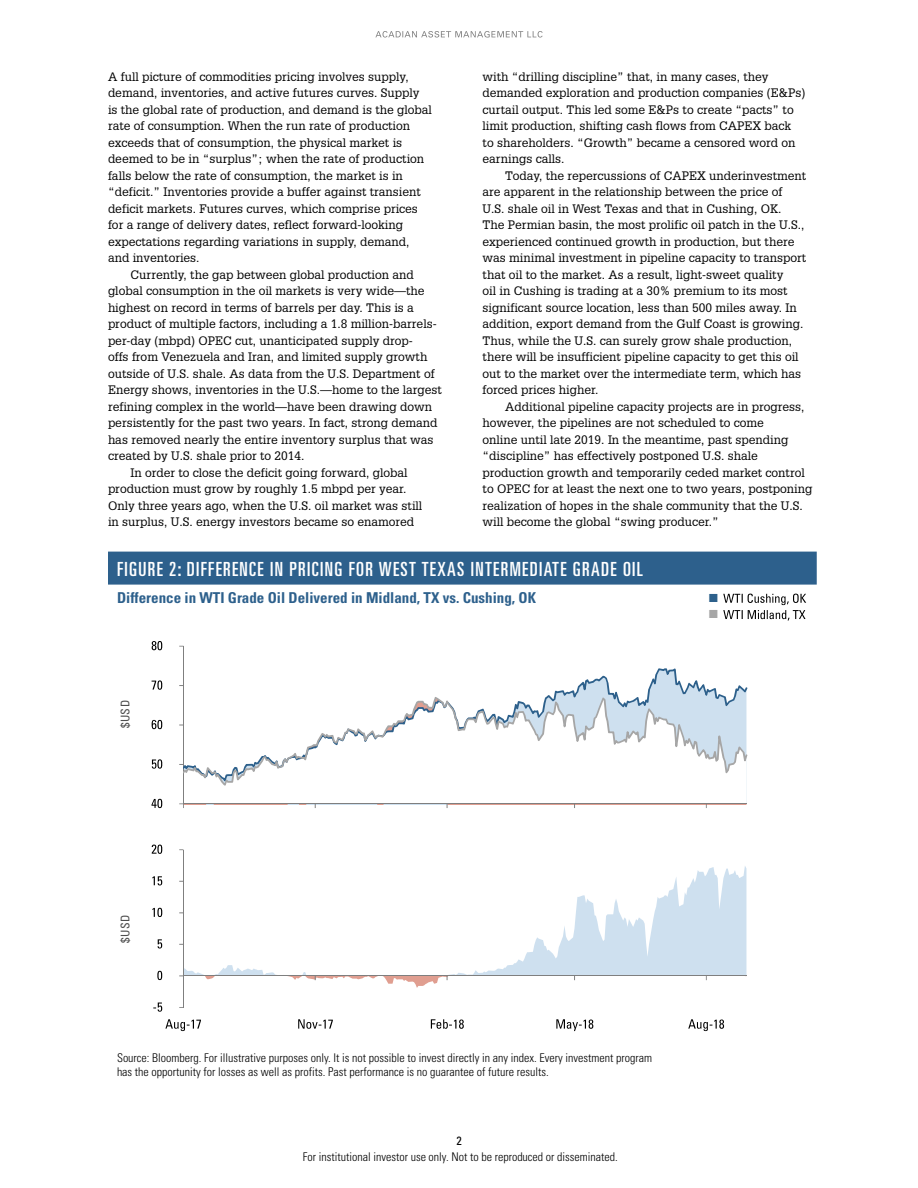
<style>
.page{position:relative;width:918px;height:1188px;background:#fff}
.page>*{position:absolute;margin:0;border:0;box-sizing:border-box;transform-origin:0 0}
.chart-header{font:ultra-condensed 19.5px "Univers LT Std";letter-spacing:.07em;color:#fff}
.chart-description{font:700 condensed 15px "Univers LT Std";color:#2d608c}
.body{font:12px/16.5px "Glypha LT Std";color:#000}
.body-first{font:12px/16.5px "Glypha LT Std";color:#000}
.chart-disclosure{font:300 condensed 12px/13.8px "Univers LT Std";color:#000}
.chart-axis-label{font:condensed 12px "Univers LT Std";letter-spacing:.04em;color:#4d4d4d}
.t1{font:condensed 12px "Univers LT Std";color:#000}
</style>
<div class="page">
<svg style="left:375px;top:31px;width:168px;height:7px"></svg>
<div style="left:108px;top:552px;width:709px;height:33px;background:#2d608c"></div>
<svg style="left:184px;top:866px;width:562px;height:109px"></svg>
<hr style="left:183px;top:850px;width:1px;height:157px;background:#7f7f7f">
<svg style="left:179px;top:975px;width:567px;height:13px"></svg>
<svg style="left:153px;top:1003px;width:9px;height:9px"></svg>
<svg style="left:157px;top:971px;width:5px;height:9px"></svg>
<svg style="left:158px;top:939px;width:4px;height:10px"></svg>
<svg style="left:152px;top:908px;width:10px;height:9px"></svg>
<svg style="left:152px;top:876px;width:10px;height:9px"></svg>
<svg style="left:152px;top:845px;width:10px;height:9px"></svg>
<svg style="left:165px;top:1019px;width:559px;height:12px"></svg>
<hr style="left:183px;top:646px;width:1px;height:158px;background:#7f7f7f">
<hr style="left:183px;top:803px;width:563px;height:1px;background:#7f7f7f">
<svg style="left:179px;top:803px;width:5px;height:5px"></svg>
<svg style="left:546px;top:668px;width:201px;height:29px"></svg>
<svg style="left:183px;top:697px;width:564px;height:89px"></svg>
<svg style="left:152px;top:799px;width:10px;height:9px"></svg>
<svg style="left:152px;top:759px;width:10px;height:10px"></svg>
<svg style="left:152px;top:720px;width:10px;height:9px"></svg>
<svg style="left:152px;top:680px;width:10px;height:10px"></svg>
<svg style="left:152px;top:641px;width:10px;height:9px"></svg>
<svg style="left:723px;top:593px;width:83px;height:28px"></svg>
<p class="body-first" style="left:108px;top:68px;width:325px">A full picture of commodities pricing involves supply, demand, inventories, and active futures curves. Supply is the global rate of production, and demand is the global rate of consumption. When the run rate of production exceeds that of consumption, the physical market is deemed to be in “surplus”; when the rate of production falls below the rate of consumption, the market is in “deficit.” Inventories provide a buffer against transient deficit markets. Futures curves, which comprise prices for a range of delivery dates, reflect forward-looking expectations regarding variations in supply, demand, and inventories.</p>
<p class="body" style="left:108px;top:266px;width:336px;text-indent:22px">Currently, the gap between global production and global consumption in the oil markets is very wide—the highest on record in terms of barrels per day. This is a product of multiple factors, including a 1.8 million-barrels&shy;per-day (mbpd) OPEC cut, unanticipated supply drop-<br>offs from Venezuela and Iran, and limited supply growth outside of U.S. shale. As data from the U.S. Department of Energy shows, inventories in the U.S.—home to the largest refining complex in the world—have been drawing down persistently for the past two years. In fact, strong demand has removed nearly the entire inventory surplus that was created by U.S. shale prior to 2014.</p>
<p class="body" style="left:108px;top:464px;width:316px;text-indent:22px">In order to close the deficit going forward, global production must grow by roughly 1.5 mbpd per year.<br>Only three years ago, when the U.S. oil market was still in surplus, U.S. energy investors became so enamored</p>
<p class="body" style="left:483px;top:68px;width:324px">with “drilling discipline” that, in many cases, they demanded exploration and production companies (E&amp;Ps) curtail output. This led some E&amp;Ps to create “pacts” to limit production, shifting cash flows from CAPEX back<br>to shareholders. “Growth” became a censored word on earnings calls.</p>
<p class="body" style="left:483px;top:167px;width:325px;text-indent:22px">Today, the repercussions of CAPEX underinvestment are apparent in the relationship between the price of U.S. shale oil in West Texas and that in Cushing, OK.<br>The Permian basin, the most prolific oil patch in the U.S., experienced continued growth in production, but there was minimal investment in pipeline capacity to transport that oil to the market. As a result, light-sweet quality<br>oil in Cushing is trading at a 30% premium to its most significant source location, less than 500 miles away. In addition, export demand from the Gulf Coast is growing.<br>Thus, while the U.S. can surely grow shale production, there will be insufficient pipeline capacity to get this oil out to the market over the intermediate term, which has forced prices higher.</p>
<p class="body" style="left:483px;top:398px;width:331px;text-indent:22px">Additional pipeline capacity projects are in progress, however, the pipelines are not scheduled to come<br>online until late 2019. In the meantime, past spending “discipline” has effectively postponed U.S. shale production growth and temporarily ceded market control to OPEC for at least the next one to two years, postponing realization of hopes in the shale community that the U.S. will become the global “swing producer.”</p>
<p class="chart-header" style="left:117px;top:558px;width:528px">FIGURE 2: DIFFERENCE IN PRICING FOR WEST TEXAS INTERMEDIATE GRADE OIL</p>
<p class="chart-description" style="left:117px;top:588px;width:421px">Difference in WTI Grade Oil Delivered in Midland, TX vs. Cushing, OK</p>
<p class="chart-axis-label" style="left:118px;top:728px;width:30px;rotate:-90deg">$USD</p>
<p class="chart-axis-label" style="left:118px;top:943px;width:30px;rotate:-90deg">$USD</p>
<p class="chart-disclosure" style="left:117px;top:1051px;width:537px">Source: Bloomberg. For illustrative purposes only. It is not possible to invest directly in any index. Every investment program has the opportunity for losses as well as profits. Past performance is no guarantee of future results.</p>
<p class="t1" style="left:456px;top:1133px;width:7px">2</p>
<p class="chart-disclosure" style="left:303px;top:1150px;width:317px">For institutional investor use only. Not to be reproduced or disseminated.</p>
</div>
